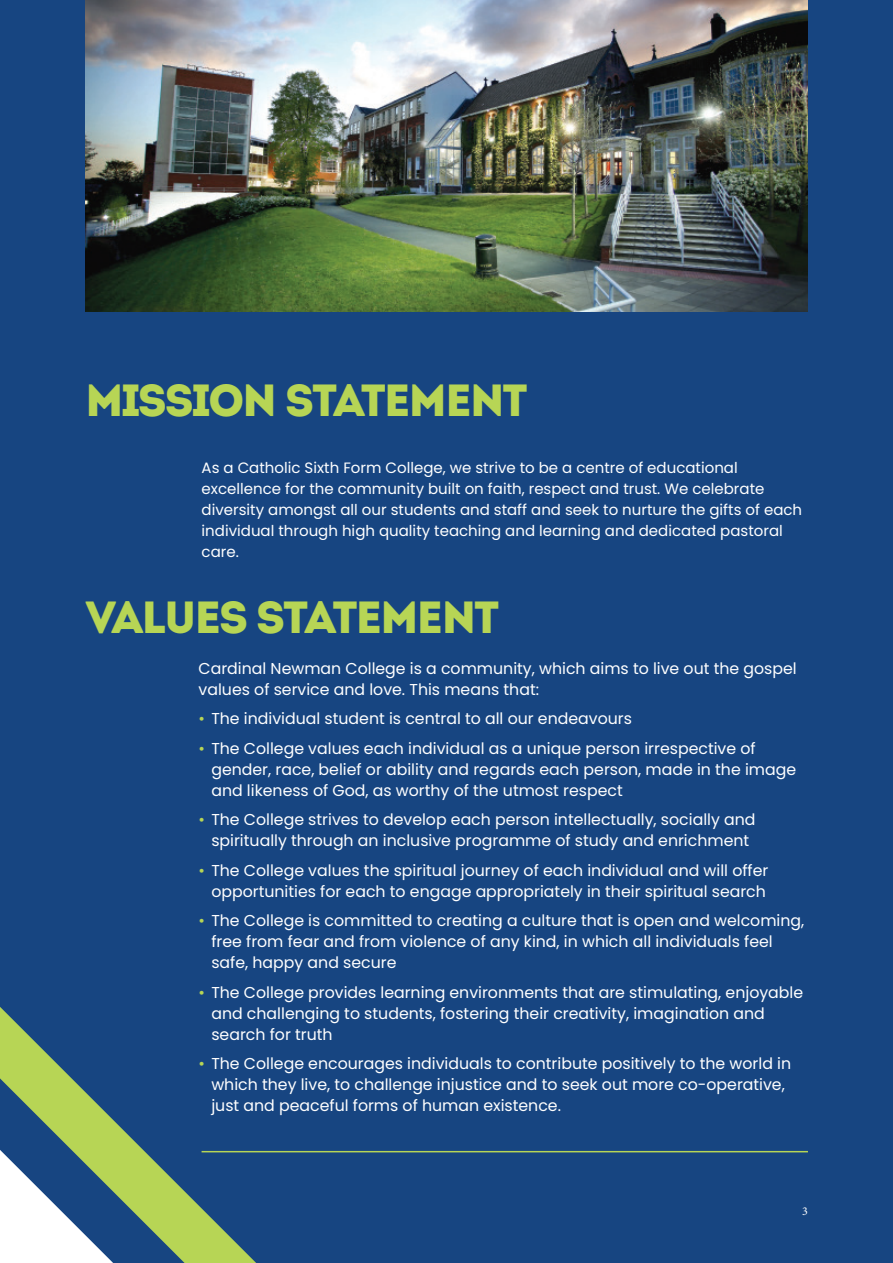
<style>
.page{position:relative;width:893px;height:1263px;background:#174581}
.page>*{position:absolute;margin:0;border:0;box-sizing:border-box;transform-origin:0 0}
.Body_Copy{font:45px "Intro";letter-spacing:-.05em;color:#b7d555}
.Copy_Sub_Header{font:15.75px/21px "Poppins";color:#fff}
.Copy_Sub_Header-2{font:15px/21px "Poppins";color:#fff}
.Body_Copy-2{font:12px "Minion Pro";color:#fff}
.s1{color:#b7d555}
</style>
<div class="page">
<svg style="left:0;top:1007px;width:256px;height:256px"></svg>
<svg style="left:0;top:1078px;width:185px;height:185px"></svg>
<hr style="left:202px;top:1151px;width:606px;height:1px;background:#b7d555">
<img style="left:85px;top:0;width:723px;height:312px">
<p class="Body_Copy" style="left:85px;top:374px;width:444px">MISSION STATEMENT</p>
<p class="Copy_Sub_Header-2" style="left:202px;top:457px;width:602px">As a Catholic Sixth Form College, we strive to be a centre of educational excellence for the community built on faith, respect and trust. We celebrate diversity amongst all our students and staff and seek to nurture the gifts of each individual through high quality teaching and learning and dedicated pastoral care.</p>
<p class="Body_Copy" style="left:85px;top:590px;width:416px">VALUES STATEMENT</p>
<p class="Copy_Sub_Header" style="left:199px;top:658px;width:600px">Cardinal Newman College is a community, which aims to live out the gospel values of service and love. This means that:</p>
<p class="Copy_Sub_Header" style="left:199px;top:708px;width:435px"><span class="s1">•</span> The individual student is central to all our endeavours</p>
<p class="Copy_Sub_Header" style="left:211px;top:738px;width:586px;text-indent:-13px"><span class="s1">•</span> The College values each individual as a unique person irrespective of gender, race, belief or ability and regards each person, made in the image and likeness of God, as worthy of the utmost respect</p>
<p class="Copy_Sub_Header" style="left:199px;top:809px;width:558px;text-align:center"><span class="s1">•</span> The College strives to develop each person intellectually, socially and spiritually through an inclusive programme of study and enrichment</p>
<p class="Copy_Sub_Header" style="left:199px;top:860px;width:571px;text-align:right"><span class="s1">•</span> The College values the spiritual journey of each individual and will offer opportunities for each to engage appropriately in their spiritual search</p>
<p class="Copy_Sub_Header" style="left:211px;top:910px;width:594px;text-indent:-13px"><span class="s1">•</span> The College is committed to creating a culture that is open and welcoming, free from fear and from violence of any kind, in which all individuals feel safe, happy and secure</p>
<p class="Copy_Sub_Header" style="left:211px;top:982px;width:593px;text-indent:-13px"><span class="s1">•</span> The College provides learning environments that are stimulating, enjoyable and challenging to students, fostering their creativity, imagination and search for truth</p>
<p class="Copy_Sub_Header" style="left:211px;top:1053px;width:581px;text-indent:-13px"><span class="s1">•</span> The College encourages individuals to contribute positively to the world in which they live, to challenge injustice and to seek out more co-operative, just and peaceful forms of human existence.</p>
<p class="Body_Copy-2" style="left:802px;top:1203px;width:7px">3</p>
</div>
